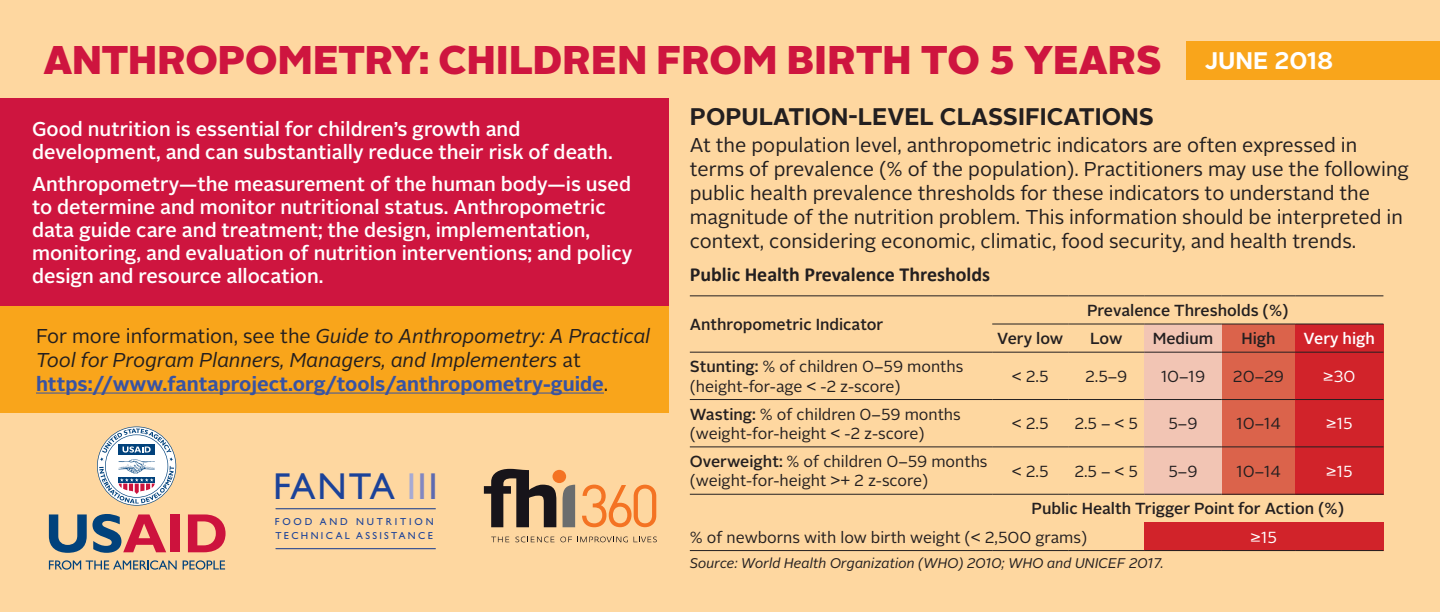
<style>
.page{position:relative;width:1440px;height:612px;background:#fed7a0}
.page>*{position:absolute;margin:0;border:0;box-sizing:border-box;transform-origin:0 0}
.t1{font:900 40px "Alright Sans";letter-spacing:-.005em;color:#ce153f}
.t2{font:37.6px "Gill Sans";letter-spacing:.04em;color:#1b4299}
.t3{font:700 24px "Alright Sans";color:#231f20}
.t4{font:700 24px "Alright Sans";color:#fff}
.t5{font:500 20px/23px "Alright Sans";color:#fff}
.t6{font:20px/24px "Alright Sans";color:#231f20}
.t7{font:italic 20px/24px "Alright Sans";color:#231f20}
.t8{font:700 20px "Calibri";color:#231f20}
.t9{font:16px/19.2px "Alright Sans";color:#231f20}
.t10{font:500 16px "Alright Sans";color:#231f20}
.t11{font:16px "Alright Sans";color:#fff}
.t12{font:500 16px "Alright Sans";color:#fff}
.t13{font:italic 14px "Alright Sans";color:#231f20}
.t14{font:10.2px/14.2px "Gill Sans";letter-spacing:.23em;color:#1b4299}
.s1{font-style:normal}
.s2{font-weight:700;font-style:normal;color:#3853a3}
.s3{color:#a7aad4}
.s4{color:#8287c1}
.s5{color:#5d6ab0}
.s6{font-weight:500}
</style>
<div class="page">
<div style="left:0;top:306px;width:668px;height:107px;background:#f9a51b"></div>
<hr style="left:36px;top:393px;width:568px;height:1px;background:#3853a3">
<div style="left:0;top:98px;width:668px;height:208px;background:#ce153f"></div>
<div style="left:1144px;top:324px;width:78px;height:28px;background:#f2c5b4"></div>
<div style="left:1144px;top:352px;width:78px;height:48px;background:#f2c5b4"></div>
<div style="left:1144px;top:400px;width:78px;height:47px;background:#f2c5b4"></div>
<div style="left:1144px;top:447px;width:78px;height:47px;background:#f2c5b4"></div>
<div style="left:1222px;top:324px;width:73px;height:28px;background:#db634b"></div>
<div style="left:1222px;top:352px;width:73px;height:48px;background:#db634b"></div>
<div style="left:1222px;top:400px;width:73px;height:47px;background:#db634b"></div>
<div style="left:1222px;top:447px;width:73px;height:47px;background:#db634b"></div>
<div style="left:1295px;top:324px;width:88px;height:28px;background:#d1232a"></div>
<div style="left:1295px;top:352px;width:88px;height:48px;background:#d1232a"></div>
<div style="left:1295px;top:400px;width:88px;height:47px;background:#d1232a"></div>
<div style="left:1295px;top:447px;width:88px;height:47px;background:#d1232a"></div>
<div style="left:1144px;top:522px;width:239px;height:29px;background:#d1232a"></div>
<hr style="left:690px;top:296px;width:302px;height:1px;background:#231f20">
<hr style="left:992px;top:296px;width:76px;height:1px;background:#231f20">
<hr style="left:1068px;top:296px;width:76px;height:1px;background:#231f20">
<hr style="left:1144px;top:296px;width:78px;height:1px;background:#231f20">
<hr style="left:1222px;top:296px;width:73px;height:1px;background:#231f20">
<hr style="left:1295px;top:296px;width:88px;height:1px;background:#231f20">
<hr style="left:992px;top:324px;width:76px;height:1px;background:#231f20">
<hr style="left:1068px;top:324px;width:76px;height:1px;background:#231f20">
<hr style="left:1144px;top:324px;width:78px;height:1px;background:#231f20">
<hr style="left:1222px;top:324px;width:73px;height:1px;background:#231f20">
<hr style="left:1295px;top:324px;width:88px;height:1px;background:#231f20">
<hr style="left:690px;top:352px;width:302px;height:1px;background:#231f20">
<hr style="left:992px;top:352px;width:76px;height:1px;background:#231f20">
<hr style="left:1068px;top:352px;width:76px;height:1px;background:#231f20">
<hr style="left:1144px;top:352px;width:78px;height:1px;background:#231f20">
<hr style="left:1222px;top:352px;width:73px;height:1px;background:#231f20">
<hr style="left:1295px;top:352px;width:88px;height:1px;background:#231f20">
<hr style="left:690px;top:399px;width:302px;height:1px;background:#231f20">
<hr style="left:992px;top:399px;width:76px;height:1px;background:#231f20">
<hr style="left:1068px;top:399px;width:76px;height:1px;background:#231f20">
<hr style="left:1144px;top:399px;width:78px;height:1px;background:#231f20">
<hr style="left:1222px;top:399px;width:73px;height:1px;background:#231f20">
<hr style="left:1295px;top:399px;width:88px;height:1px;background:#231f20">
<hr style="left:690px;top:447px;width:302px;height:1px;background:#231f20">
<hr style="left:992px;top:447px;width:76px;height:1px;background:#231f20">
<hr style="left:1068px;top:447px;width:76px;height:1px;background:#231f20">
<hr style="left:1144px;top:447px;width:78px;height:1px;background:#231f20">
<hr style="left:1222px;top:447px;width:73px;height:1px;background:#231f20">
<hr style="left:1295px;top:447px;width:88px;height:1px;background:#231f20">
<hr style="left:992px;top:494px;width:76px;height:1px;background:#231f20">
<hr style="left:1068px;top:494px;width:76px;height:1px;background:#231f20">
<hr style="left:1144px;top:494px;width:78px;height:1px;background:#231f20">
<hr style="left:1222px;top:494px;width:73px;height:1px;background:#231f20">
<hr style="left:1295px;top:494px;width:88px;height:1px;background:#231f20">
<hr style="left:1144px;top:550px;width:78px;height:1px;background:#231f20">
<hr style="left:1222px;top:550px;width:73px;height:1px;background:#231f20">
<hr style="left:1295px;top:550px;width:88px;height:1px;background:#231f20">
<hr style="left:690px;top:494px;width:302px;height:1px;background:#231f20">
<hr style="left:690px;top:550px;width:302px;height:1px;background:#231f20">
<hr style="left:992px;top:550px;width:76px;height:1px;background:#231f20">
<hr style="left:1068px;top:550px;width:76px;height:1px;background:#231f20">
<div style="left:1187px;top:41px;width:253px;height:39px;background:#f9a51b"></div>
<hr style="left:276px;top:508px;width:160px;height:1px;background:#1b4299">
<hr style="left:276px;top:548px;width:160px;height:1px;background:#1b4299">
<svg style="left:49px;top:514px;width:117px;height:39px"></svg>
<div style="left:170px;top:514px;width:10px;height:38px;background:#cd123d"></div>
<svg style="left:188px;top:514px;width:38px;height:38px"></svg>
<svg style="left:49px;top:560px;width:128px;height:10px"></svg>
<svg style="left:183px;top:560px;width:42px;height:10px"></svg>
<svg style="left:97px;top:427px;width:79px;height:79px"></svg>
<div style="left:553px;top:470px;width:13px;height:13px;background:#f47323;border-radius:50%"></div>
<svg style="left:484px;top:469px;width:72px;height:58px"></svg>
<svg style="left:563px;top:485px;width:12px;height:42px"></svg>
<svg style="left:582px;top:485px;width:74px;height:42px"></svg>
<svg style="left:634px;top:537px;width:23px;height:5px"></svg>
<svg style="left:491px;top:537px;width:18px;height:5px"></svg>
<svg style="left:515px;top:537px;width:39px;height:5px"></svg>
<svg style="left:560px;top:537px;width:68px;height:5px"></svg>
<h1 class="t1" style="left:43px;top:32px;width:1120px">ANTHROPOMETRY: CHILDREN FROM BIRTH TO 5 YEARS</h1>
<h2 class="t4" style="left:1205px;top:44px;width:130px">JUNE 2018</h2>
<h3 class="t5" style="left:32px;top:118px;width:582px">Good nutrition is essential for children’s growth and development, and can substantially reduce their risk of death.</h3>
<h3 class="t5" style="left:32px;top:173px;width:602px">Anthropometry—the measurement of the human body—is used to determine and monitor nutritional status. Anthropometric data guide care and treatment; the design, implementation, monitoring, and evaluation of nutrition interventions; and policy design and resource allocation.</h3>
<h2 class="t7" style="left:36px;top:324px;width:616px"><span class="s1">For more information, see the</span> Guide to Anthropometry: A Practical<br>Tool for Program Planners, Managers, and Implementers <span class="s1">at </span><span class="s2">https://www.fantaproject.org/tools/anthropometry-guide</span><span class="s1">.</span></h2>
<p class="t2" style="left:273px;top:465px;width:166px">FANTA <span class="s3">I</span><span class="s4">I</span><span class="s5">I</span></p>
<p class="t14" style="left:275px;top:515px;width:160px">FOOD AND NUTRITION<br>TECHNICAL ASSISTANCE</p>
<h1 class="t3" style="left:690px;top:100px;width:466px">POPULATION-LEVEL CLASSIFICATIONS</h1>
<h1 class="t6" style="left:690px;top:134px;width:721px">At the population level, anthropometric indicators are often expressed in terms of prevalence (% of the population). Practitioners may use the following public health prevalence thresholds for these indicators to understand the magnitude of the nutrition problem. This information should be interpreted in context, considering economic, climatic, food security, and health trends.</h1>
<h1 class="t8" style="left:690px;top:261px;width:302px">Public Health Prevalence Thresholds</h1>
<p class="t10" style="left:690px;top:313px;width:195px">Anthropometric Indicator</p>
<p class="t10" style="left:1087px;top:299px;width:203px">Prevalence Thresholds (%)</p>
<p class="t10" style="left:997px;top:328px;width:68px">Very low</p>
<p class="t10" style="left:1090px;top:328px;width:34px">Low</p>
<p class="t10" style="left:1153px;top:328px;width:62px">Medium</p>
<p class="t10" style="left:1241px;top:328px;width:36px">High</p>
<p class="t12" style="left:1304px;top:328px;width:73px">Very high</p>
<p class="t9" style="left:690px;top:357px;width:275px"><span class="s6">Stunting:</span> % of children 0–59 months (height-for-age &lt; -2 z-score)</p>
<p class="t9" style="left:1012px;top:367px;width:38px">&lt; 2.5</p>
<p class="t9" style="left:1085px;top:367px;width:44px">2.5–9</p>
<p class="t9" style="left:1161px;top:367px;width:46px">10–19</p>
<p class="t9" style="left:1233px;top:367px;width:53px">20–29</p>
<p class="t11" style="left:1323px;top:366px;width:34px">≥30</p>
<p class="t9" style="left:690px;top:405px;width:273px"><span class="s6">Wasting:</span> % of children 0–59 months (weight-for-height &lt; -2 z-score)</p>
<p class="t9" style="left:1012px;top:414px;width:38px">&lt; 2.5</p>
<p class="t9" style="left:1074px;top:414px;width:65px">2.5 – &lt; 5</p>
<p class="t9" style="left:1168px;top:414px;width:31px">5–9</p>
<p class="t9" style="left:1236px;top:414px;width:46px">10–14</p>
<p class="t11" style="left:1326px;top:413px;width:28px">≥15</p>
<p class="t9" style="left:690px;top:452px;width:299px"><span class="s6">Overweight:</span> % of children 0–59 months (weight-for-height &gt;+ 2 z-score)</p>
<p class="t9" style="left:1012px;top:462px;width:38px">&lt; 2.5</p>
<p class="t9" style="left:1074px;top:462px;width:65px">2.5 – &lt; 5</p>
<p class="t9" style="left:1168px;top:462px;width:31px">5–9</p>
<p class="t9" style="left:1236px;top:462px;width:46px">10–14</p>
<p class="t11" style="left:1326px;top:460px;width:28px">≥15</p>
<p class="t10" style="left:1032px;top:498px;width:314px">Public Health Trigger Point for Action (%)</p>
<p class="t9" style="left:690px;top:528px;width:399px">% of newborns with low birth weight (&lt; 2,500 grams)</p>
<p class="t11" style="left:1251px;top:526px;width:28px">≥15</p>
<h3 class="t13" style="left:690px;top:553px;width:475px">Source: World Health Organization (WHO) 2010; WHO and UNICEF 2017.</h3>
</div>
